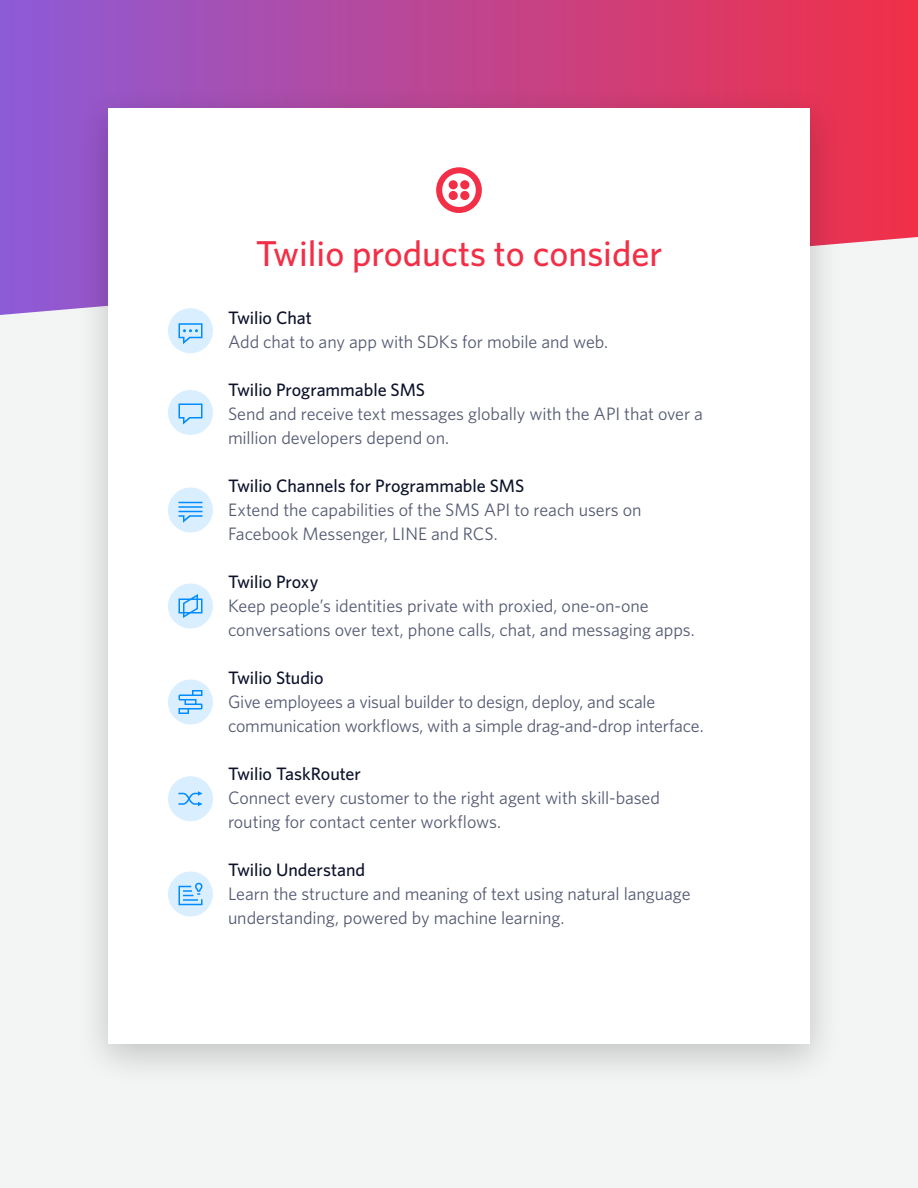
<style>
.page{position:relative;width:918px;height:1188px;background:#f3f4f4}
.page>*{position:absolute;margin:0;border:0;box-sizing:border-box;transform-origin:0 0}
.t1{font:500 36px "Whitney";color:#f22f46}
.t2{font:18px/24px "Whitney";letter-spacing:-.005em;color:#565b73}
.t3{font:500 18px "Whitney";letter-spacing:-.005em;color:#0d122b}
</style>
<div class="page">
<svg style="left:0;top:0;width:918px;height:315px;background:#be4f99"></svg>
<div style="left:74px;top:84px;width:770px;height:1004px;background:#000;opacity:.2"></div>
<div style="left:108px;top:108px;width:702px;height:936px;background:#fff"></div>
<div style="left:168px;top:308px;width:45px;height:45px;background:#d9eeff;border-radius:50%"></div>
<svg style="left:178px;top:323px;width:24px;height:21px"></svg>
<div style="left:168px;top:390px;width:45px;height:45px;background:#d9eeff;border-radius:50%"></div>
<svg style="left:178px;top:404px;width:24px;height:20px"></svg>
<div style="left:168px;top:488px;width:45px;height:44px;background:#d9eeff;border-radius:50%"></div>
<svg style="left:178px;top:502px;width:24px;height:21px"></svg>
<div style="left:168px;top:584px;width:45px;height:44px;background:#d9eeff;border-radius:50%"></div>
<svg style="left:178px;top:594px;width:24px;height:24px"></svg>
<svg style="left:436px;top:167px;width:46px;height:46px"></svg>
<div style="left:168px;top:680px;width:45px;height:44px;background:#d9eeff;border-radius:50%"></div>
<svg style="left:178px;top:690px;width:24px;height:24px"></svg>
<div style="left:168px;top:776px;width:45px;height:45px;background:#d9eeff;border-radius:50%"></div>
<svg style="left:178px;top:791px;width:24px;height:15px"></svg>
<div style="left:168px;top:872px;width:45px;height:44px;background:#d9eeff;border-radius:50%"></div>
<svg style="left:178px;top:883px;width:24px;height:22px"></svg>
<h1 class="t1" style="left:256px;top:232px;width:408px">Twilio products to consider</h1>
<p class="t3" style="left:228px;top:307px;width:85px">Twilio Chat</p>
<p class="t2" style="left:228px;top:329px;width:382px">Add chat to any app with SDKs for mobile and web.</p>
<p class="t3" style="left:228px;top:379px;width:199px">Twilio Programmable SMS</p>
<p class="t2" style="left:228px;top:401px;width:477px">Send and receive text messages globally with the API that over a million developers depend on.</p>
<p class="t3" style="left:228px;top:475px;width:298px">Twilio Channels for Programmable SMS</p>
<p class="t2" style="left:228px;top:497px;width:415px">Extend the capabilities of the SMS API to reach users on<br>Facebook Messenger, LINE and RCS.</p>
<p class="t3" style="left:228px;top:571px;width:92px">Twilio Proxy</p>
<p class="t2" style="left:228px;top:593px;width:468px">Keep people’s identities private with proxied, one-on-one conversations over text, phone calls, chat, and messaging apps.</p>
<p class="t3" style="left:228px;top:667px;width:97px">Twilio Studio</p>
<p class="t2" style="left:228px;top:689px;width:477px">Give employees a visual builder to design, deploy, and scale communication workflows, with a simple drag-and-drop interface.</p>
<p class="t3" style="left:228px;top:763px;width:135px">Twilio TaskRouter</p>
<p class="t2" style="left:228px;top:785px;width:434px">Connect every customer to the right agent with skill-based routing for contact center workflows.</p>
<p class="t3" style="left:228px;top:859px;width:139px">Twilio Understand</p>
<p class="t2" style="left:228px;top:881px;width:464px">Learn the structure and meaning of text using natural language understanding, powered by machine learning.</p>
</div>
